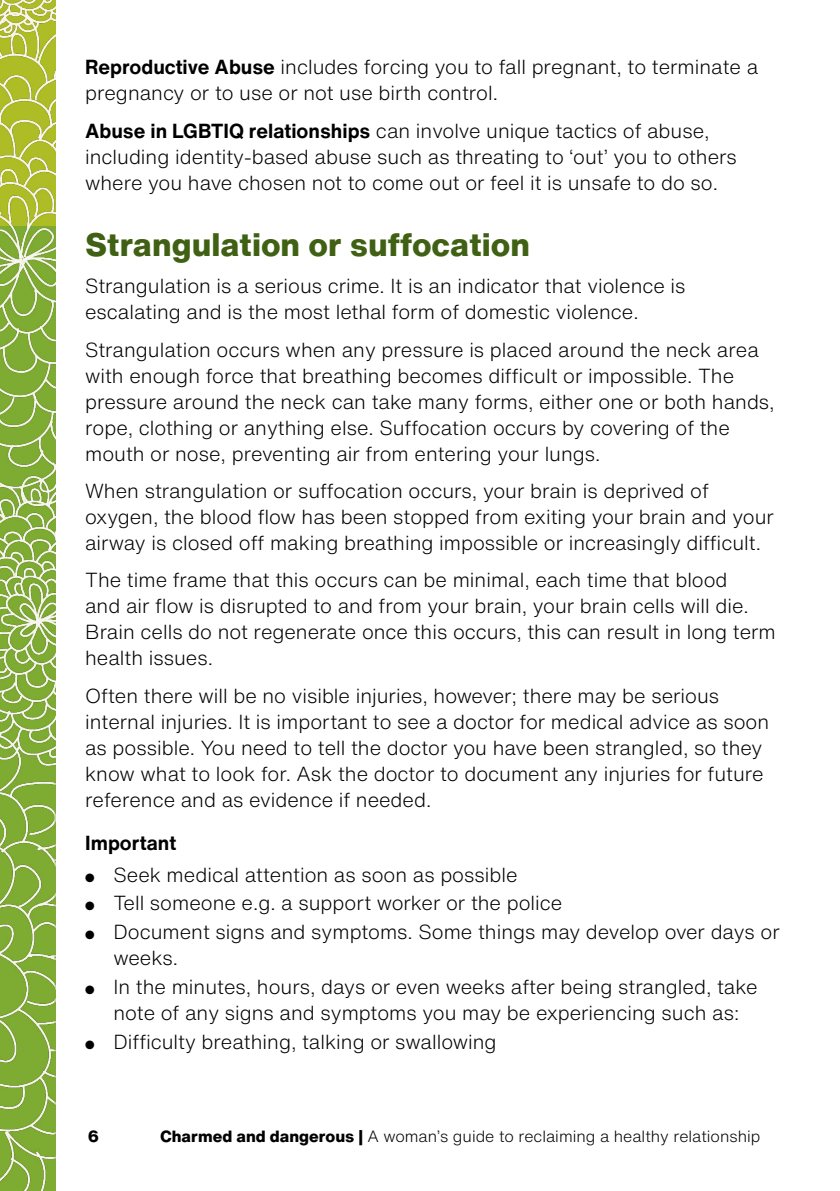
<style>
.page{position:relative;width:840px;height:1191px;background:#fff}
.page>*{position:absolute;margin:0;border:0;box-sizing:border-box;transform-origin:0 0}
.heading_1{font:800 32px "Helvetica Now Text";color:#406113}
.TEXT{font:300 20px/26px "Helvetica Now Text";color:#000}
.heading_3{font:700 20px "Helvetica Now Text";color:#000}
.t1{font:300 16px "Helvetica Now Text";color:#000}
.t2{font:800 16px "Helvetica Now Text";color:#000}
.s1{font-weight:700}
.s2{font-weight:800}
</style>
<div class="page">
<img style="left:0;top:0;width:56px;height:1191px">
<p class="TEXT" style="left:85px;top:53px;width:674px"><span class="s1">Reproductive Abuse</span> includes forcing you to fall pregnant, to terminate a pregnancy or to use or not use birth control.</p>
<p class="TEXT" style="left:85px;top:117px;width:653px"><span class="s1">Abuse in LGBTIQ relationships</span> can involve unique tactics of abuse, including identity-based abuse such as threating to ‘out’ you to others where you have chosen not to come out or feel it is unsafe to do so.</p>
<p class="heading_1" style="left:85px;top:220px;width:446px">Strangulation or suffocation</p>
<p class="TEXT" style="left:85px;top:272px;width:601px">Strangulation is a serious crime. It is an indicator that violence is escalating and is the most lethal form of domestic violence.</p>
<p class="TEXT" style="left:85px;top:336px;width:690px">Strangulation occurs when any pressure is placed around the neck area with enough force that breathing becomes difficult or impossible. The pressure around the neck can take many forms, either one or both hands, rope, clothing or anything else. Suffocation occurs by covering of the mouth or nose, preventing air from entering your lungs.</p>
<p class="TEXT" style="left:85px;top:477px;width:690px">When strangulation or suffocation occurs, your brain is deprived of oxygen, the blood flow has been stopped from exiting your brain and your airway is closed off making breathing impossible or increasingly difficult.</p>
<p class="TEXT" style="left:85px;top:566px;width:691px">The time frame that this occurs can be minimal, each time that blood<br>and air flow is disrupted to and from your brain, your brain cells will die.<br>Brain cells do not regenerate once this occurs, this can result in long term health issues.</p>
<p class="TEXT" style="left:85px;top:682px;width:685px">Often there will be no visible injuries, however; there may be serious internal injuries. It is important to see a doctor for medical advice as soon as possible. You need to tell the doctor you have been strangled, so they know what to look for. Ask the doctor to document any injuries for future reference and as evidence if needed.</p>
<p class="heading_3" style="left:85px;top:827px;width:93px">Important</p>
<p class="TEXT" style="left:85px;top:860px;width:433px">● Seek medical attention as soon as possible</p>
<p class="TEXT" style="left:85px;top:889px;width:478px">● Tell someone e.g. a support worker or the police</p>
<p class="TEXT" style="left:113px;top:918px;width:667px;text-indent:-28px">● Document signs and symptoms. Some things may develop over days or weeks.</p>
<p class="TEXT" style="left:85px;top:973px;width:673px;text-align:center">● In the minutes, hours, days or even weeks after being strangled, take note of any signs and symptoms you may be experiencing such as:</p>
<p class="TEXT" style="left:85px;top:1028px;width:412px">● Difficulty breathing, talking or swallowing</p>
<p class="t2" style="left:88px;top:1124px;width:13px">6</p>
<p class="t1" style="left:160px;top:1124px;width:601px"><span class="s2">Charmed and dangerous |</span> A woman’s guide to reclaiming a healthy relationship</p>
</div>
